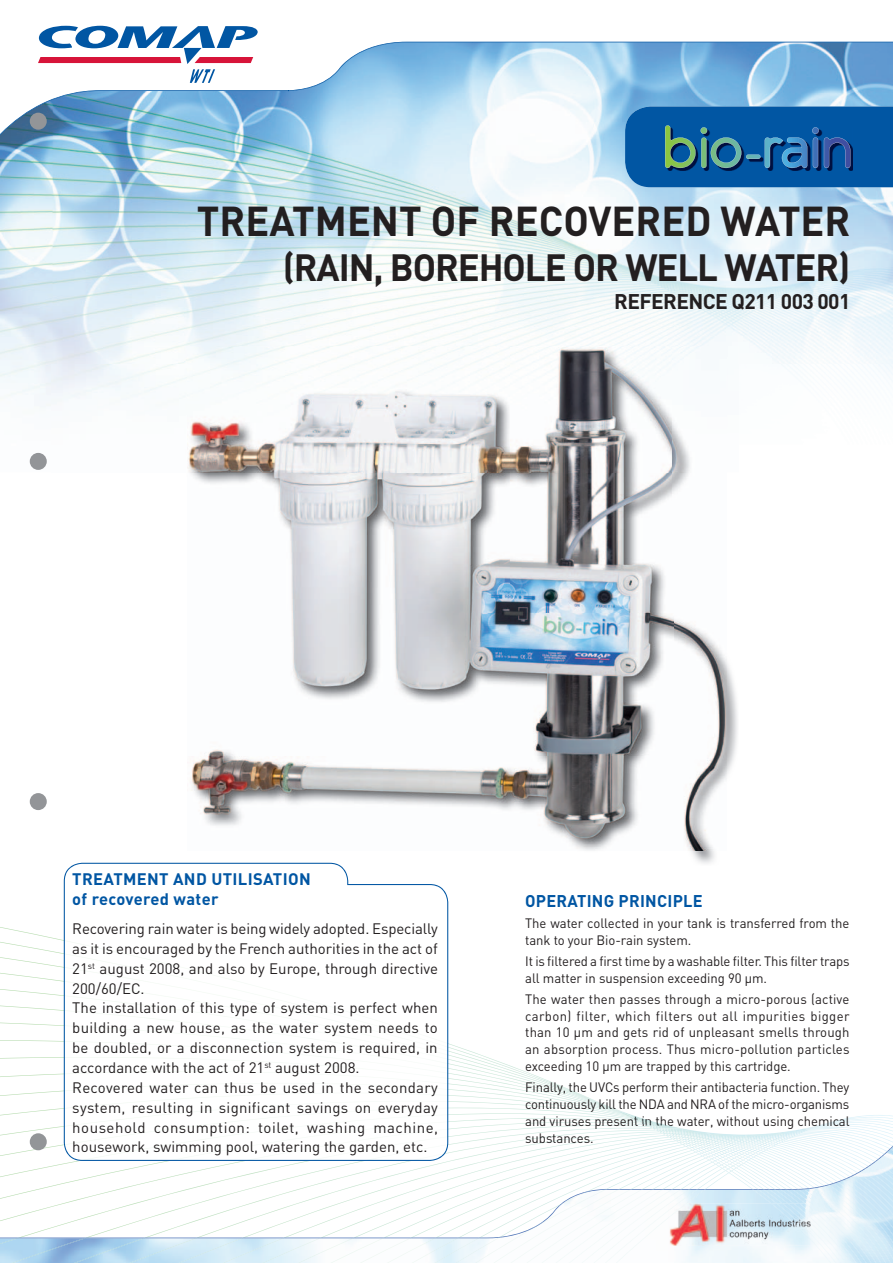
<style>
.page{position:relative;width:893px;height:1263px;background:#fff}
.page>*{position:absolute;margin:0;border:0;box-sizing:border-box;transform-origin:0 0}
.t1{font:700 41.25px "DIN";color:#231f20;scale:.96 1}
.t2{font:700 37.5px "DIN";letter-spacing:-.03em;color:#231f20}
.t3{font:700 21px "DIN";letter-spacing:-.03em;color:#231f20}
.t4{font:700 16.8px "DIN";letter-spacing:.015em;color:#0156a3}
.t5{font:700 16.5px/19.8px "DIN";letter-spacing:.02em;color:#0156a3}
.t6{font:15px/19.8px "DIN";letter-spacing:.005em;color:#231f20}
.t7{font:13.5px/16.8px "DIN";letter-spacing:-.005em;color:#231f20}
</style>
<div class="page">
<img style="left:53px;top:162px;width:840px;height:202px">
<img style="left:0;top:162px;width:53px;height:308px">
<svg style="left:0;top:41px;width:893px;height:121px"></svg>
<img style="left:586px;top:1238px;width:33px;height:25px">
<img style="left:479px;top:1238px;width:105px;height:25px">
<img style="left:86px;top:1238px;width:59px;height:25px">
<img style="left:11px;top:1238px;width:75px;height:25px">
<img style="left:0;top:1238px;width:18px;height:6px">
<img style="left:886px;top:1238px;width:5px;height:25px">
<img style="left:866px;top:1238px;width:5px;height:25px">
<img style="left:861px;top:1238px;width:5px;height:25px">
<img style="left:856px;top:1238px;width:5px;height:25px">
<img style="left:851px;top:1238px;width:5px;height:25px">
<img style="left:846px;top:1238px;width:5px;height:25px">
<img style="left:35px;top:41px;width:227px;height:46px">
<svg style="left:34px;top:25px;width:224px;height:58px"></svg>
<img style="left:669px;top:1238px;width:142px;height:8px">
<img style="left:770px;top:1238px;width:41px;height:2px">
<svg style="left:625px;top:106px;width:268px;height:81px;background:#115d9e"></svg>
<img style="left:186px;top:346px;width:553px;height:518px">
<img style="left:187px;top:348px;width:540px;height:503px">
<svg style="left:0;top:940px;width:893px;height:298px"></svg>
<svg style="left:64px;top:863px;width:384px;height:298px"></svg>
<div style="left:30px;top:113px;width:17px;height:17px;background:#939598;border-radius:50%"></div>
<div style="left:30px;top:453px;width:17px;height:17px;background:#939598;border-radius:50%"></div>
<div style="left:30px;top:793px;width:17px;height:17px;background:#939598;border-radius:50%"></div>
<div style="left:30px;top:1133px;width:17px;height:17px;background:#939598;border-radius:50%"></div>
<img style="left:616px;top:1111px;width:2px;height:25px">
<img style="left:618px;top:1111px;width:190px;height:53px">
<h1 class="t1" style="left:197px;top:194px;width:682px">TREATMENT OF RECOVERED WATER</h1>
<h2 class="t2" style="left:283px;top:243px;width:569px">(RAIN, BOREHOLE OR WELL WATER)</h2>
<h3 class="t3" style="left:614px;top:288px;width:238px">REFERENCE Q211 003 001</h3>
<p class="t5" style="left:72px;top:868px;width:240px">TREATMENT AND UTILISATION of recovered water</p>
<p class="t6" style="left:72px;top:918px;width:367px">Recovering rain water is being widely adopted. Especially as it is encouraged by the French authorities in the act of 21<sup>st</sup> august 2008, and also by Europe, through directive 200/60/EC.<br>The installation of this type of system is perfect when building a new house, as the water system needs to be doubled, or a disconnection system is required, in accordance with the act of 21<sup>st</sup> august 2008.<br>Recovered water can thus be used in the secondary system, resulting in significant savings on everyday household consumption: toilet, washing machine, housework, swimming pool, watering the garden, etc.</p>
<p class="t4" style="left:525px;top:889px;width:179px">OPERATING PRINCIPLE</p>
<p class="t7" style="left:525px;top:914px;width:326px">The water collected in your tank is transferred from the tank to your Bio-rain system.</p>
<p class="t7" style="left:525px;top:952px;width:326px">It is filtered a first time by a washable filter. This filter traps all matter in suspension exceeding 90 µm.</p>
<p class="t7" style="left:525px;top:990px;width:326px;text-align:justify">The water then passes through a micro-porous (active carbon) filter, which filters out all impurities bigger than 10 µm and gets rid of unpleasant smells through an absorption process. Thus micro-pollution particles exceeding 10 µm are trapped by this cartridge.</p>
<p class="t7" style="left:525px;top:1079px;width:326px;text-align:justify">Finally, the UVCs perform their antibacteria function. They continuously kill the NDA and NRA of the micro-organisms and viruses present in the water, without using chemical substances.</p>
</div>
